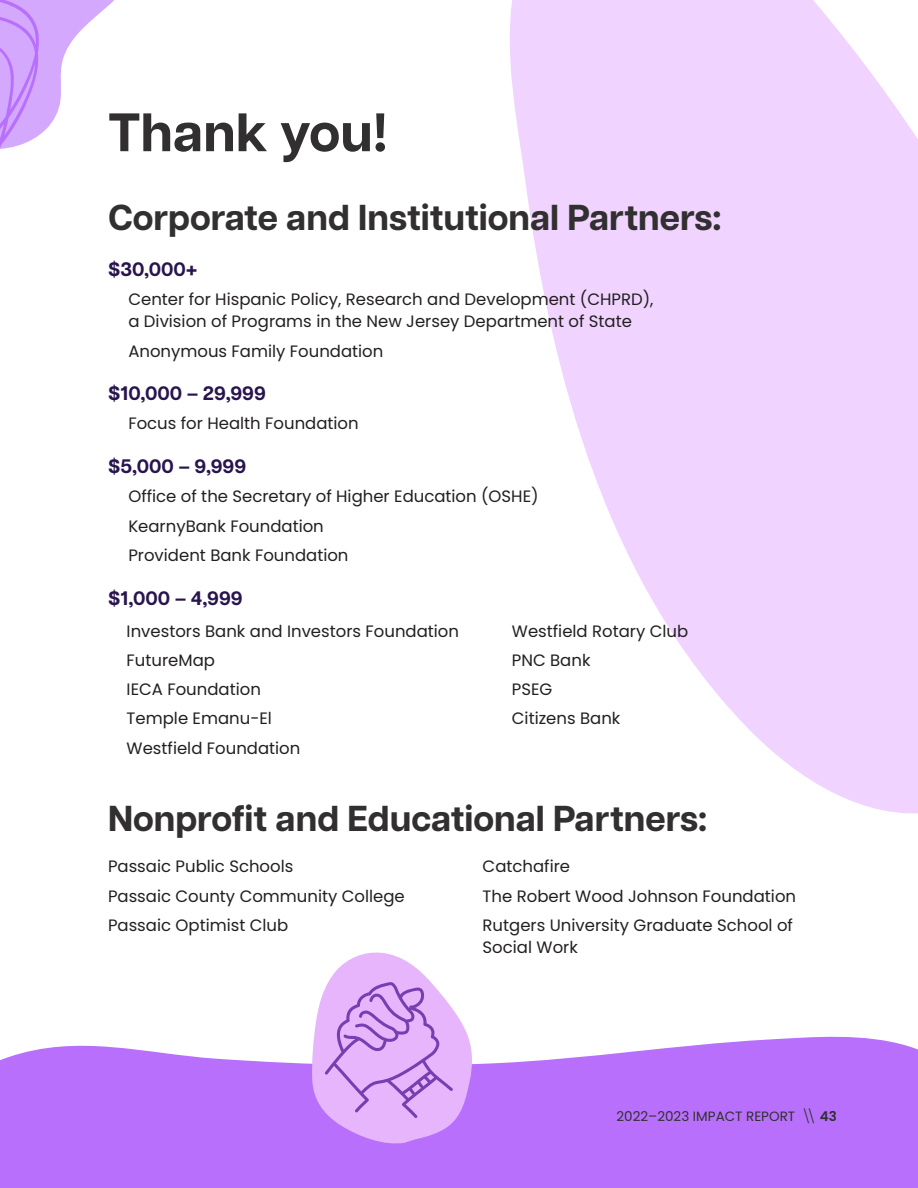
<style>
.page{position:relative;width:918px;height:1188px;background:#fff}
.page>*{position:absolute;margin:0;border:0;box-sizing:border-box;transform-origin:0 0}
.Smaller_section_titles_36pt{font:700 54px "Articulat CF";color:#312f30}
.Smallest_section_titles_24pt{font:700 36px "Articulat CF";color:#312f30}
.Bold_Subhead_13pt{font:700 19.5px "Articulat CF";color:#28144e}
.t1{font:16.5px/22.5px "Poppins";color:#231f20}
.t2{font:13.5px "Poppins";color:#312f30}
.s1{font-weight:300}
.s2{font-weight:600}
</style>
<div class="page">
<svg style="left:0;top:1036px;width:918px;height:152px;background:#be7dfc"></svg>
<svg style="left:312px;top:952px;width:162px;height:194px;background:#dcaff6"></svg>
<svg style="left:509px;top:0;width:409px;height:814px;fill:#f0d4ff"></svg>
<svg style="left:0;top:0;width:114px;height:149px"></svg>
<p class="Smaller_section_titles_36pt" style="left:108px;top:92px;width:281px">Thank you!</p>
<p class="Smallest_section_titles_24pt" style="left:108px;top:191px;width:615px">Corporate and Institutional Partners:</p>
<p class="Bold_Subhead_13pt" style="left:108px;top:254px;width:91px">$30,000+</p>
<p class="t1" style="left:128px;top:288px;width:527px">Center for Hispanic Policy, Research and Development (CHPRD), a Division of Programs in the New Jersey Department of State</p>
<p class="t1" style="left:128px;top:340px;width:256px">Anonymous Family Foundation</p>
<p class="Bold_Subhead_13pt" style="left:108px;top:379px;width:159px">$10,000 – 29,999</p>
<p class="t1" style="left:128px;top:413px;width:232px">Focus for Health Foundation</p>
<p class="Bold_Subhead_13pt" style="left:108px;top:452px;width:140px">$5,000 – 9,999</p>
<p class="t1" style="left:128px;top:485px;width:412px">Office of the Secretary of Higher Education (OSHE)</p>
<p class="t1" style="left:128px;top:515px;width:197px">KearnyBank Foundation</p>
<p class="t1" style="left:128px;top:544px;width:222px">Provident Bank Foundation</p>
<p class="Bold_Subhead_13pt" style="left:108px;top:583px;width:136px">$1,000 – 4,999</p>
<p class="t1" style="left:127px;top:620px;width:334px">Investors Bank and Investors Foundation</p>
<p class="t1" style="left:127px;top:649px;width:90px">FutureMap</p>
<p class="t1" style="left:127px;top:678px;width:136px">IECA Foundation</p>
<p class="t1" style="left:127px;top:707px;width:147px">Temple Emanu-El</p>
<p class="t1" style="left:127px;top:737px;width:175px">Westfield Foundation</p>
<p class="t1" style="left:512px;top:620px;width:178px">Westfield Rotary Club</p>
<p class="t1" style="left:512px;top:649px;width:80px">PNC Bank</p>
<p class="t1" style="left:512px;top:678px;width:42px">PSEG</p>
<p class="t1" style="left:512px;top:707px;width:110px">Citizens Bank</p>
<p class="Smallest_section_titles_24pt" style="left:108px;top:791px;width:601px">Nonprofit and Educational Partners:</p>
<p class="t1" style="left:108px;top:855px;width:187px">Passaic Public Schools</p>
<p class="t1" style="left:108px;top:885px;width:298px">Passaic County Community College</p>
<p class="t1" style="left:108px;top:914px;width:182px">Passaic Optimist Club</p>
<p class="t1" style="left:483px;top:855px;width:89px">Catchafire</p>
<p class="t1" style="left:483px;top:885px;width:315px">The Robert Wood Johnson Foundation</p>
<p class="t1" style="left:483px;top:914px;width:312px">Rutgers University Graduate School of<br>Social Work</p>
<p class="t2" style="left:617px;top:1109px;width:222px">2022–2023 IMPACT REPORT <span class="s1">\\</span> <span class="s2">43</span></p>
</div>
